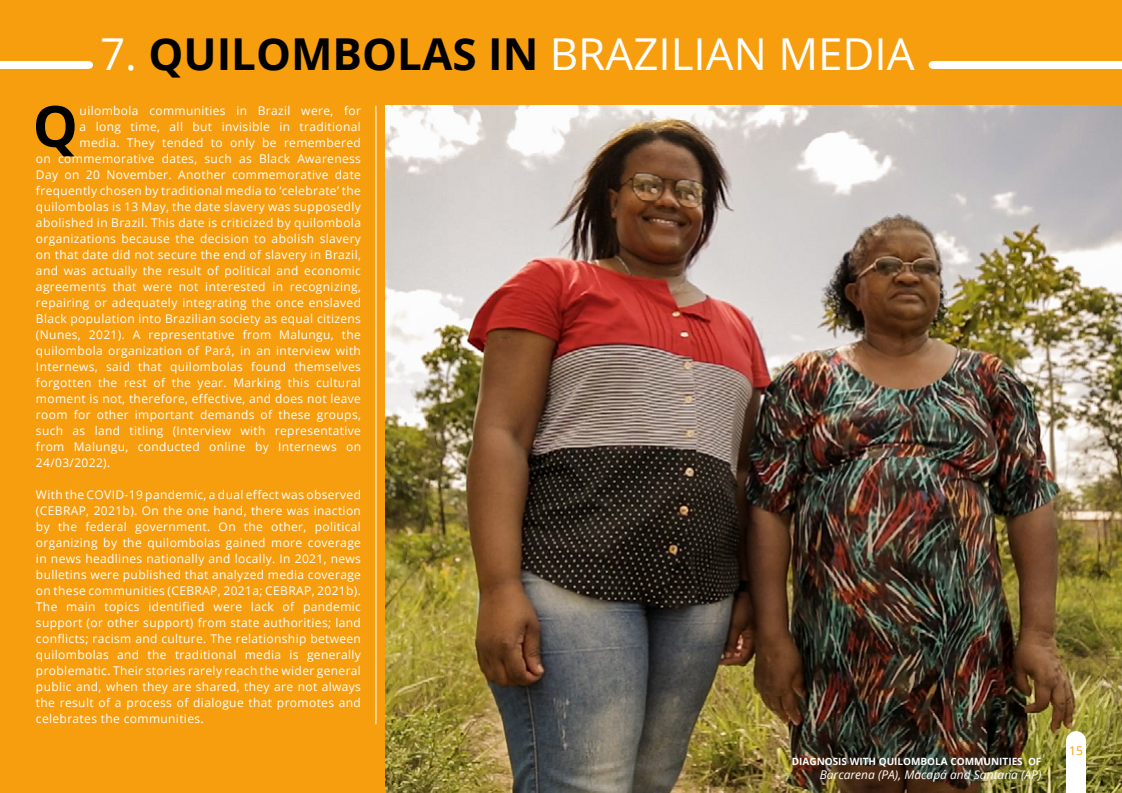
<style>
.page{position:relative;width:1122px;height:793px;background:#f79e0f}
.page>*{position:absolute;margin:0;border:0;box-sizing:border-box;transform-origin:0 0}
.t1{font:700 56.8px "Open Sans";color:#000}
.t2{font:44px "Open Sans";color:#fff}
.t3{font:12px/16px "Open Sans";letter-spacing:.03em;color:#fff;text-align:justify}
.t4{font:italic 12px "Open Sans";color:#fff}
.t5{font:12px "Open Sans";color:#f79e0f}
.t6{font:700 10px "Open Sans";color:#fff}
.s1{font-weight:700;color:#000}
</style>
<div class="page">
<svg style="left:0;top:61px;width:93px;height:8px"></svg>
<svg style="left:929px;top:61px;width:193px;height:8px;background:#fefdfc"></svg>
<img style="left:386px;top:106px;width:736px;height:687px">
<hr style="left:375px;top:106px;width:1px;height:618px;background:#fff">
<svg style="left:1066px;top:731px;width:20px;height:62px"></svg>
<h2 class="t2" style="left:100px;top:24px;width:816px">7. <span class="s1">QUILOMBOLAS IN</span> BRAZILIAN MEDIA</h2>
<h1 class="t1" style="left:33px;top:86px;width:47px">Q</h1>
<p class="t3" style="left:80px;top:102px;width:283px">uilombola communities in Brazil were, for</p>
<p class="t3" style="left:80px;top:118px;width:283px">a long time, all but invisible in traditional</p>
<p class="t3" style="left:80px;top:134px;width:283px">media. They tended to only be remembered</p>
<p class="t3" style="left:36px;top:150px;width:326px">on commemorative dates, such as Black Awareness</p>
<p class="t3" style="left:36px;top:166px;width:327px">Day on 20 November. Another commemorative date</p>
<p class="t3" style="left:36px;top:182px;width:327px">frequently chosen by traditional media to ‘celebrate’ the</p>
<p class="t3" style="left:36px;top:198px;width:327px">quilombolas is 13 May, the date slavery was supposedly</p>
<p class="t3" style="left:36px;top:214px;width:327px">abolished in Brazil. This date is criticized by quilombola</p>
<p class="t3" style="left:36px;top:230px;width:327px">organizations because the decision to abolish slavery</p>
<p class="t3" style="left:36px;top:246px;width:327px">on that date did not secure the end of slavery in Brazil,</p>
<p class="t3" style="left:36px;top:262px;width:326px">and was actually the result of political and economic</p>
<p class="t3" style="left:36px;top:278px;width:327px">agreements that were not interested in recognizing,</p>
<p class="t3" style="left:36px;top:294px;width:327px">repairing or adequately integrating the once enslaved</p>
<p class="t3" style="left:36px;top:310px;width:327px">Black population into Brazilian society as equal citizens</p>
<p class="t3" style="left:36px;top:326px;width:327px">(Nunes, 2021). A representative from Malungu, the</p>
<p class="t3" style="left:36px;top:342px;width:327px">quilombola organization of Pará, in an interview with</p>
<p class="t3" style="left:36px;top:358px;width:327px">Internews, said that quilombolas found themselves</p>
<p class="t3" style="left:36px;top:374px;width:327px">forgotten the rest of the year. Marking this cultural</p>
<p class="t3" style="left:36px;top:390px;width:326px">moment is not, therefore, effective, and does not leave</p>
<p class="t3" style="left:36px;top:406px;width:327px">room for other important demands of these groups,</p>
<p class="t3" style="left:36px;top:422px;width:327px">such as land titling (Interview with representative</p>
<p class="t3" style="left:36px;top:438px;width:327px">from Malungu, conducted online by Internews on</p>
<p class="t3" style="left:36px;top:454px;width:76px">24/03/2022).</p>
<p class="t3" style="left:36px;top:486px;width:327px">With the COVID-19 pandemic, a dual effect was observed (CEBRAP, 2021b). On the one hand, there was inaction by the federal government. On the other, political organizing by the quilombolas gained more coverage in news headlines nationally and locally. In 2021, news bulletins were published that analyzed media coverage on these communities (CEBRAP, 2021a; CEBRAP, 2021b).<br>The main topics identified were lack of pandemic support (or other support) from state authorities; land conflicts; racism and culture. The relationship between quilombolas and the traditional media is generally problematic. Their stories rarely reach the wider general public and, when they are shared, they are not always the result of a process of dialogue that promotes and celebrates the communities.</p>
<p class="t6" style="left:792px;top:754px;width:251px">DIAGNOSIS WITH QUILOMBOLA COMMUNITIES OF</p>
<p class="t4" style="left:820px;top:766px;width:223px">Barcarena (PA), Macapá and Santana (AP)</p>
<p class="t5" style="left:1069px;top:742px;width:15px">15</p>
</div>
